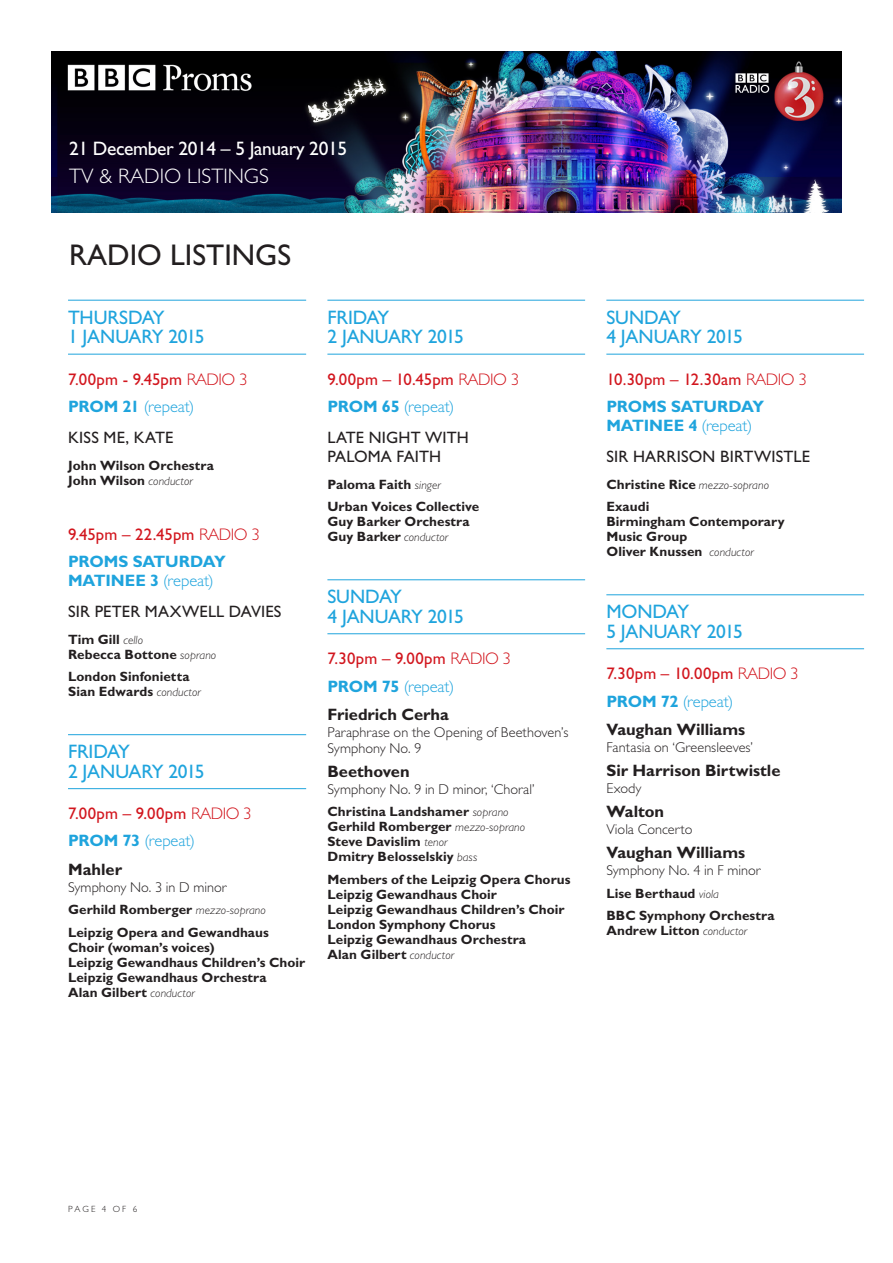
<style>
.page{position:relative;width:893px;height:1263px;background:#fff}
.page>*{position:absolute;margin:0;border:0;box-sizing:border-box;transform-origin:0 0}
.t1{font:30px "P Gill Sans";color:#231f20}
.t2{font:300 21px "P Gill Sans";color:#fff}
._2013_PROM_Date{font:19.5px/19.5px "P Gill Sans";letter-spacing:-.01em;color:#1fa4dd}
.t3{font:19.5px "P Gill Sans";letter-spacing:-.02em;color:#fff}
._2013_Time_VENUE{font:16.8px "P Gill Sans";letter-spacing:.005em;color:#d2161e}
._2013_Time_VENUE-2{font:16.8px "P Gill Sans";letter-spacing:.025em;color:#d2161e}
._2013_Composer_name{font:700 16.5px "P Gill Sans";color:#231f20}
.named_proms{font:16.5px/18.8px "P Gill Sans";letter-spacing:.01em;color:#231f20}
._2013_Prom_No{font:300 16.5px "P Gill Sans";letter-spacing:-.005em;color:#1fa4dd}
._2013_Prom_No-2{font:700 16.5px/18.8px "P Gill Sans";letter-spacing:-.015em;color:#1fa4dd}
._2013_Piece_Name{font:300 14.25px/15.8px "P Gill Sans";color:#231f20}
._2013_Artist_name{font:700 13.5px/15px "P Gill Sans";letter-spacing:.005em;color:#231f20}
._2013_Baseline{font:300 9px "P Gill Sans";letter-spacing:.22em;color:#231f20}
.s1{font-weight:300}
.s2{font-weight:700}
.s3{font-weight:300;font-style:italic;font-size:12px}
</style>
<div class="page">
<hr style="left:68px;top:300px;width:238px;height:1px;background:#1fa4dd">
<hr style="left:68px;top:354px;width:238px;height:1px;background:#1fa4dd">
<hr style="left:68px;top:734px;width:238px;height:1px;background:#1fa4dd">
<hr style="left:68px;top:788px;width:238px;height:1px;background:#1fa4dd">
<hr style="left:327px;top:300px;width:258px;height:1px;background:#1fa4dd">
<hr style="left:327px;top:354px;width:258px;height:1px;background:#1fa4dd">
<hr style="left:327px;top:579px;width:258px;height:1px;background:#1fa4dd">
<hr style="left:327px;top:633px;width:258px;height:1px;background:#1fa4dd">
<hr style="left:606px;top:300px;width:258px;height:1px;background:#1fa4dd">
<hr style="left:606px;top:354px;width:258px;height:1px;background:#1fa4dd">
<hr style="left:606px;top:594px;width:258px;height:1px;background:#1fa4dd">
<hr style="left:606px;top:648px;width:258px;height:1px;background:#1fa4dd">
<img style="left:51px;top:51px;width:791px;height:162px">
<p class="t3" style="left:69px;top:137px;width:280px">21 December 2014 – 5 January 2015</p>
<p class="t2" style="left:69px;top:165px;width:201px">TV &amp; RADIO LISTINGS</p>
<p class="t1" style="left:69px;top:237px;width:224px">RADIO LISTINGS</p>
<p class="_2013_PROM_Date" style="left:68px;top:307px;width:138px">THURSDAY<br>1 JANUARY 2015</p>
<p class="_2013_Time_VENUE" style="left:68px;top:369px;width:181px">7.00pm - 9.45pm <span class="s1">RADIO 3</span></p>
<p class="_2013_Prom_No" style="left:68px;top:397px;width:128px"><span class="s2">PROM 21</span> (repeat)</p>
<p class="named_proms" style="left:68px;top:428px;width:107px">KISS ME, KATE</p>
<p class="_2013_Artist_name" style="left:68px;top:458px;width:147px">John Wilson Orchestra</p>
<p class="_2013_Artist_name" style="left:68px;top:473px;width:126px">John Wilson <span class="s3">conductor</span></p>
<p class="_2013_Time_VENUE" style="left:68px;top:524px;width:193px">9.45pm – 22.45pm <span class="s1">RADIO 3</span></p>
<p class="_2013_Prom_No-2" style="left:68px;top:552px;width:159px">PROMS SATURDAY<br>MATINEE 3 <span class="s1">(repeat)</span></p>
<p class="named_proms" style="left:68px;top:602px;width:215px">SIR PETER MAXWELL DAVIES</p>
<p class="_2013_Artist_name" style="left:68px;top:632px;width:150px">Tim Gill <span class="s3">cello<br></span>Rebecca Bottone <span class="s3">soprano</span></p>
<p class="_2013_Artist_name" style="left:68px;top:669px;width:134px">London Sinfonietta<br>Sian Edwards <span class="s3">conductor</span></p>
<p class="_2013_PROM_Date" style="left:68px;top:742px;width:138px">FRIDAY<br>2 JANUARY 2015</p>
<p class="_2013_Time_VENUE-2" style="left:68px;top:804px;width:185px">7.00pm – 9.00pm <span class="s1">RADIO 3</span></p>
<p class="_2013_Prom_No" style="left:68px;top:832px;width:129px"><span class="s2">PROM 73</span> (repeat)</p>
<p class="_2013_Composer_name" style="left:68px;top:859px;width:56px">Mahler</p>
<p class="_2013_Piece_Name" style="left:68px;top:879px;width:160px">Symphony No. 3 in D minor</p>
<p class="_2013_Artist_name" style="left:68px;top:902px;width:199px">Gerhild Romberger <span class="s3">mezzo-soprano</span></p>
<p class="_2013_Artist_name" style="left:68px;top:924px;width:239px">Leipzig Opera and Gewandhaus<br>Choir (woman’s voices)<br>Leipzig Gewandhaus Children’s Choir<br>Leipzig Gewandhaus Orchestra</p>
<p class="_2013_Artist_name" style="left:68px;top:984px;width:128px">Alan Gilbert <span class="s3">conductor</span></p>
<p class="_2013_PROM_Date" style="left:327px;top:307px;width:138px">FRIDAY<br>2 JANUARY 2015</p>
<p class="_2013_Time_VENUE" style="left:327px;top:369px;width:193px">9.00pm – 10.45pm <span class="s1">RADIO 3</span></p>
<p class="_2013_Prom_No" style="left:327px;top:397px;width:129px"><span class="s2">PROM 65</span> (repeat)</p>
<p class="named_proms" style="left:327px;top:428px;width:143px">LATE NIGHT WITH<br>PALOMA FAITH</p>
<p class="_2013_Artist_name" style="left:327px;top:477px;width:115px">Paloma Faith <span class="s3">singer</span></p>
<p class="_2013_Artist_name" style="left:327px;top:499px;width:153px">Urban Voices Collective<br>Guy Barker Orchestra</p>
<p class="_2013_Artist_name" style="left:327px;top:529px;width:122px">Guy Barker <span class="s3">conductor</span></p>
<p class="_2013_PROM_Date" style="left:327px;top:587px;width:138px">SUNDAY<br>4 JANUARY 2015</p>
<p class="_2013_Time_VENUE" style="left:327px;top:649px;width:185px">7.30pm – 9.00pm <span class="s1">RADIO 3</span></p>
<p class="_2013_Prom_No" style="left:327px;top:677px;width:128px"><span class="s2">PROM 75</span> (repeat)</p>
<p class="_2013_Composer_name" style="left:327px;top:704px;width:123px">Friedrich Cerha</p>
<p class="_2013_Piece_Name" style="left:327px;top:724px;width:242px">Paraphrase on the Opening of Beethoven’s<br>Symphony No. 9</p>
<p class="_2013_Composer_name" style="left:327px;top:761px;width:84px">Beethoven</p>
<p class="_2013_Piece_Name" style="left:327px;top:781px;width:209px">Symphony No. 9 in D minor, ‘Choral’</p>
<p class="_2013_Artist_name" style="left:327px;top:804px;width:199px">Christina Landshamer <span class="s3">soprano<br></span>Gerhild Romberger <span class="s3">mezzo-soprano<br></span>Steve Davislim <span class="s3">tenor<br></span>Dmitry Belosselskiy <span class="s3">bass</span></p>
<p class="_2013_Artist_name" style="left:327px;top:871px;width:245px">Members of the Leipzig Opera Chorus</p>
<p class="_2013_Artist_name" style="left:327px;top:886px;width:171px">Leipzig Gewandhaus Choir</p>
<p class="_2013_Artist_name" style="left:327px;top:901px;width:239px">Leipzig Gewandhaus Children’s Choir</p>
<p class="_2013_Artist_name" style="left:327px;top:916px;width:170px">London Symphony Chorus</p>
<p class="_2013_Artist_name" style="left:327px;top:931px;width:200px">Leipzig Gewandhaus Orchestra</p>
<p class="_2013_Artist_name" style="left:327px;top:946px;width:128px">Alan Gilbert <span class="s3">conductor</span></p>
<p class="_2013_PROM_Date" style="left:606px;top:307px;width:138px">SUNDAY<br>4 JANUARY 2015</p>
<p class="_2013_Time_VENUE" style="left:606px;top:369px;width:202px">10.30pm – 12.30am <span class="s1">RADIO 3</span></p>
<p class="_2013_Prom_No-2" style="left:606px;top:397px;width:159px">PROMS SATURDAY<br>MATINEE 4 <span class="s1">(repeat)</span></p>
<p class="named_proms" style="left:606px;top:447px;width:205px">SIR HARRISON BIRTWISTLE</p>
<p class="_2013_Artist_name" style="left:606px;top:477px;width:164px">Christine Rice <span class="s3">mezzo-soprano</span></p>
<p class="_2013_Artist_name" style="left:606px;top:499px;width:180px">Exaudi<br>Birmingham Contemporary<br>Music Group</p>
<p class="_2013_Artist_name" style="left:606px;top:544px;width:149px">Oliver Knussen <span class="s3">conductor</span></p>
<p class="_2013_PROM_Date" style="left:606px;top:602px;width:138px">MONDAY<br>5 JANUARY 2015</p>
<p class="_2013_Time_VENUE" style="left:606px;top:664px;width:194px">7.30pm – 10.00pm <span class="s1">RADIO 3</span></p>
<p class="_2013_Prom_No" style="left:606px;top:692px;width:129px"><span class="s2">PROM 72</span> (repeat)</p>
<p class="_2013_Composer_name" style="left:606px;top:719px;width:140px">Vaughan Williams</p>
<p class="_2013_Piece_Name" style="left:606px;top:739px;width:148px">Fantasia on ‘Greensleeves’</p>
<p class="_2013_Composer_name" style="left:606px;top:760px;width:176px">Sir Harrison Birtwistle</p>
<p class="_2013_Piece_Name" style="left:606px;top:780px;width:37px">Exody</p>
<p class="_2013_Composer_name" style="left:606px;top:802px;width:59px">Walton</p>
<p class="_2013_Piece_Name" style="left:606px;top:821px;width:88px">Viola Concerto</p>
<p class="_2013_Composer_name" style="left:606px;top:843px;width:140px">Vaughan Williams</p>
<p class="_2013_Piece_Name" style="left:606px;top:862px;width:156px">Symphony No. 4 in F minor</p>
<p class="_2013_Artist_name" style="left:606px;top:885px;width:114px">Lise Berthaud <span class="s3">viola</span></p>
<p class="_2013_Artist_name" style="left:606px;top:908px;width:170px">BBC Symphony Orchestra<br>Andrew Litton <span class="s3">conductor</span></p>
<p class="_2013_Baseline" style="left:68px;top:1204px;width:71px">PAGE 4 OF 6</p>
</div>
